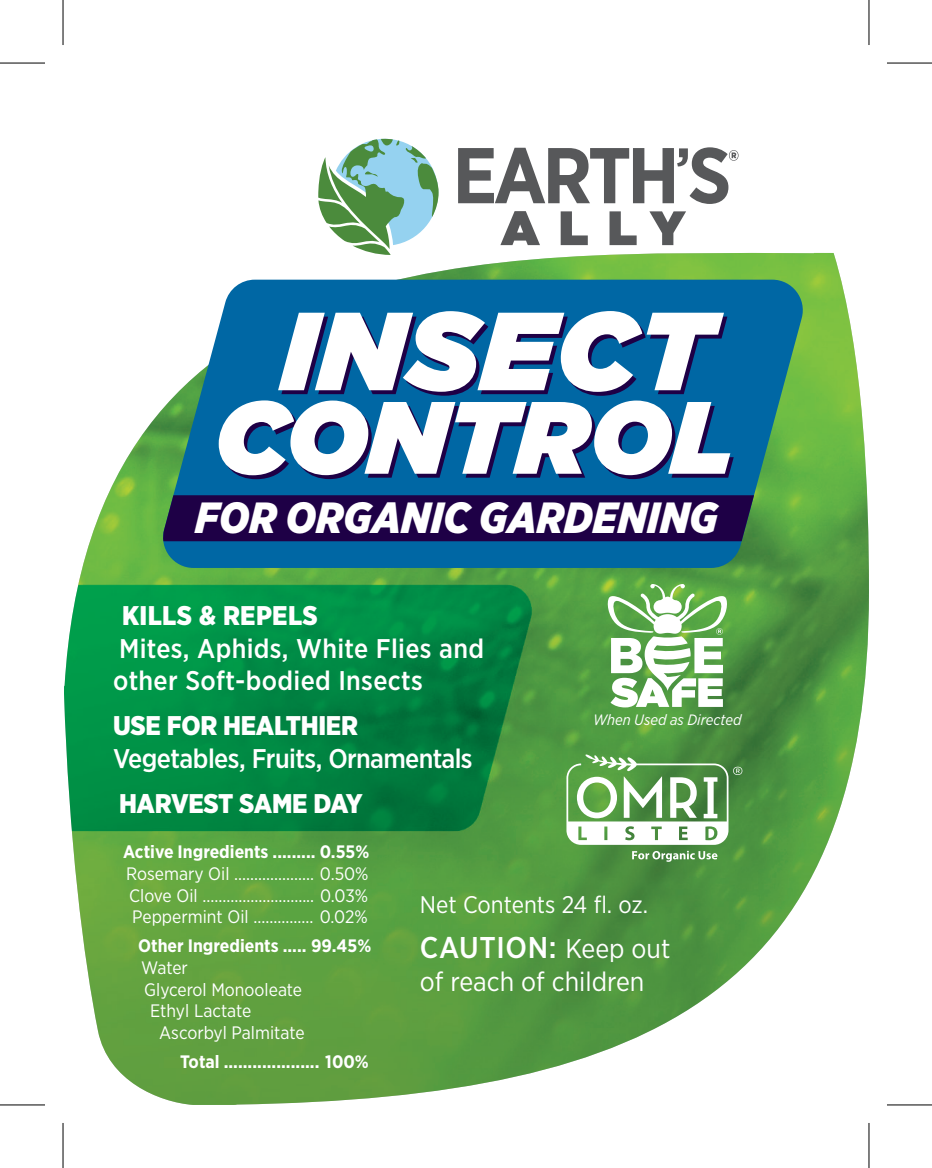
<style>
.page{position:relative;width:932px;height:1168px;background:#fff}
.page>*{position:absolute;margin:0;border:0;box-sizing:border-box;transform-origin:0 0}
.t1{font:italic 900 110.7px "Gotham";letter-spacing:.02em;color:#fff}
.t2{font:italic 900 102.3px "Gotham";color:#fff}
.t3{font:italic 900 43.5px "Gotham Narrow";color:#fff}
.t4{font:500 30px "Gotham Narrow";letter-spacing:.02em;color:#fff}
.t5{font:500 27px/32.4px "Gotham Narrow";letter-spacing:.01em;color:#fff}
.t6{font:500 27px/32.4px "Gotham Narrow";letter-spacing:-.025em;color:#fff}
.t7{font:27px "Gotham Narrow";color:#fff}
.t8{font:900 27px "Gotham Narrow";letter-spacing:-.01em;color:#fff}
.t9{font:24px "Gotham Narrow";color:#fff}
.t10{font:18px/21.6px "Gotham Narrow";color:#fff;text-align:justify}
.t11{font:700 18px "Gotham Narrow";color:#fff}
.t12{font:italic 15px "Gotham Narrow";color:#fff}
.s1{font-weight:900}
.s2{font-weight:400;font-size:27px}
</style>
<div class="page">
<img style="left:64px;top:252px;width:805px;height:852px">
<svg style="left:632px;top:850px;width:85px;height:11px"></svg>
<svg style="left:733px;top:766px;width:9px;height:8px"></svg>
<svg style="left:734px;top:767px;width:7px;height:7px"></svg>
<svg style="left:736px;top:768px;width:3px;height:4px"></svg>
<svg style="left:566px;top:754px;width:162px;height:90px"></svg>
<svg style="left:161px;top:279px;width:646px;height:289px;background:#12729f"></svg>
<div style="left:163px;top:495px;width:591px;height:46px;background:#1e0046"></div>
<svg style="left:500px;top:211px;width:40px;height:34px"></svg>
<svg style="left:560px;top:211px;width:28px;height:34px"></svg>
<svg style="left:609px;top:211px;width:27px;height:34px"></svg>
<svg style="left:649px;top:211px;width:37px;height:34px"></svg>
<svg style="left:318px;top:139px;width:120px;height:116px"></svg>
<svg style="left:458px;top:147px;width:280px;height:57px"></svg>
<svg style="left:608px;top:584px;width:119px;height:123px"></svg>
<svg style="left:0;top:1105px;width:45px;height:1px"></svg>
<svg style="left:887px;top:1105px;width:45px;height:1px"></svg>
<svg style="left:869px;top:0;width:1px;height:45px"></svg>
<svg style="left:869px;top:1123px;width:1px;height:44px"></svg>
<hr style="left:0;top:62px;width:45px;height:2px;background:#000">
<hr style="left:887px;top:62px;width:45px;height:2px;background:#000">
<hr style="left:0;top:1104px;width:45px;height:1px;background:#000">
<hr style="left:887px;top:1104px;width:45px;height:1px;background:#000">
<hr style="left:62px;top:0;width:2px;height:45px;background:#000">
<hr style="left:62px;top:1122px;width:2px;height:45px;background:#000">
<hr style="left:868px;top:0;width:1px;height:45px;background:#000">
<hr style="left:868px;top:1122px;width:1px;height:45px;background:#000">
<p class="t1" style="left:282px;top:286px;width:432px">INSECT</p>
<p class="t2" style="left:215px;top:378px;width:520px">CONTROL</p>
<p class="t3" style="left:195px;top:488px;width:524px">FOR ORGANIC GARDENING</p>
<p class="t5" style="left:113px;top:599px;width:372px;text-indent:9px"><span class="s1">KILLS &amp; REPELS<br></span>Mites, Aphids, White Flies and other Soft-bodied Insects</p>
<p class="t6" style="left:113px;top:709px;width:361px"><span class="s1">USE FOR HEALTHIER<br></span>Vegetables, Fruits, Ornamentals</p>
<p class="t8" style="left:119px;top:785px;width:245px">HARVEST SAME DAY</p>
<p class="t11" style="left:123px;top:840px;width:248px">Active Ingredients ......... 0.55%</p>
<p class="t10" style="left:126px;top:862px;width:244px">Rosemary Oil .................... 0.50% Clove Oil ............................ 0.03% Peppermint Oil ............... 0.02%</p>
<p class="t11" style="left:138px;top:934px;width:235px">Other Ingredients ..... 99.45%</p>
<p class="t10" style="left:141px;top:956px;width:163px">Water<br>Glycerol Monooleate</p>
<p class="t10" style="left:150px;top:999px;width:103px">Ethyl Lactate</p>
<p class="t10" style="left:159px;top:1021px;width:147px">Ascorbyl Palmitate</p>
<p class="t11" style="left:180px;top:1049px;width:190px">Total .................... 100%</p>
<p class="t12" style="left:593px;top:710px;width:150px">When Used as Directed</p>
<p class="t9" style="left:420px;top:889px;width:229px">Net Contents 24 fl. oz.</p>
<p class="t4" style="left:420px;top:928px;width:252px">CAUTION: <span class="s2">Keep out</span></p>
<p class="t7" style="left:420px;top:964px;width:226px">of reach of children</p>
</div>
